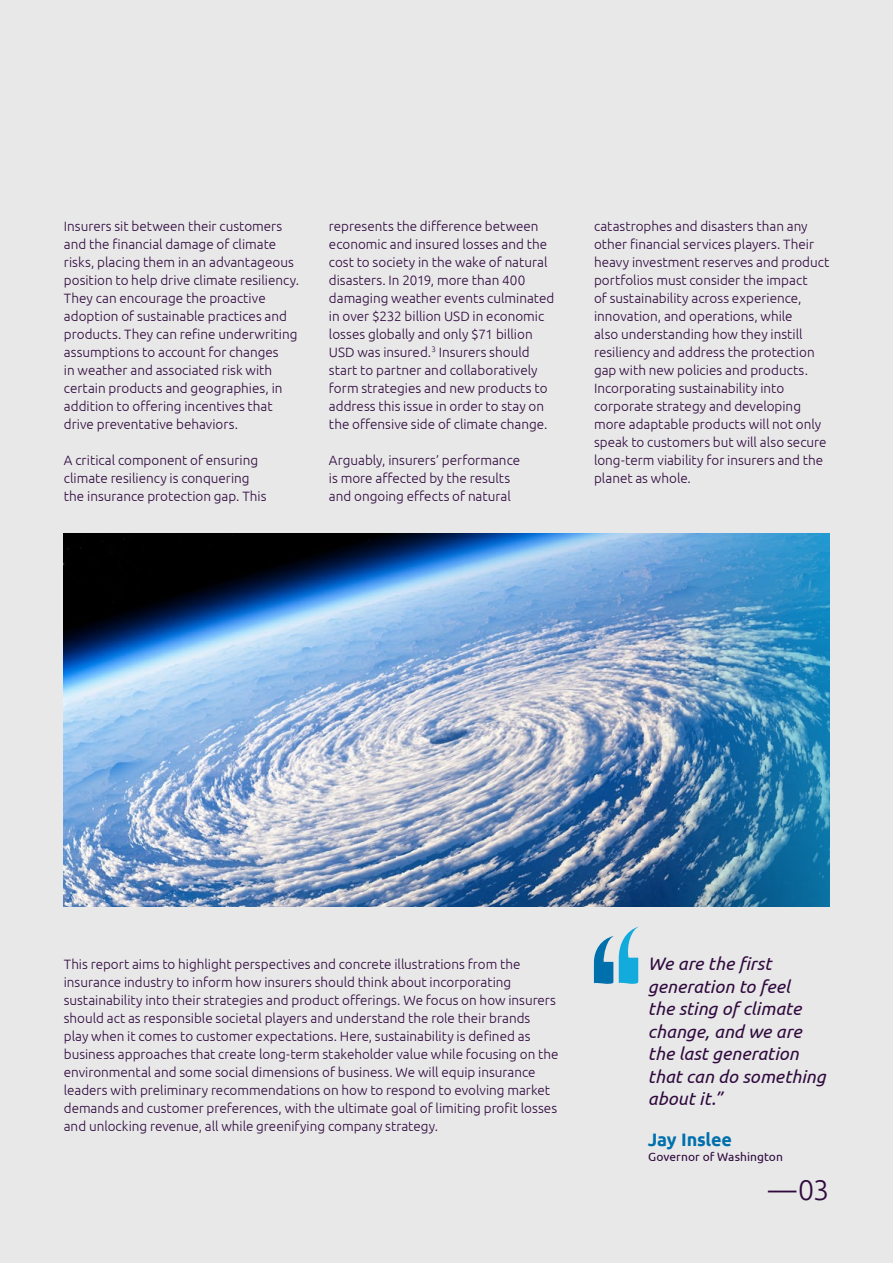
<style>
.page{position:relative;width:893px;height:1263px;background:#e8e8e9}
.page>*{position:absolute;margin:0;border:0;box-sizing:border-box;transform-origin:0 0}
.t1{font:300 28.5px "Ubuntu";color:#300a3d}
.t2{font:italic 18px/22.5px "Ubuntu";letter-spacing:.005em;color:#300a3d}
.t3{font:700 18px "Ubuntu";letter-spacing:-.01em;color:#0070ad}
.t4{font:300 13.5px/18px "Ubuntu";color:#300a3d}
.t5{font:12px "Ubuntu";letter-spacing:.005em;color:#300a3d}
</style>
<div class="page">
<img style="left:64px;top:533px;width:360px;height:373px">
<img style="left:424px;top:533px;width:405px;height:373px">
<svg style="left:594px;top:926px;width:45px;height:58px"></svg>
<p class="t4" style="left:64px;top:216px;width:237px">Insurers sit between their customers and the financial damage of climate risks, placing them in an advantageous position to help drive climate resiliency.<br>They can encourage the proactive adoption of sustainable practices and products. They can refine underwriting assumptions to account for changes<br>in weather and associated risk with certain products and geographies, in addition to offering incentives that drive preventative behaviors.</p>
<p class="t4" style="left:64px;top:450px;width:204px">A critical component of ensuring climate resiliency is conquering the insurance protection gap. This</p>
<p class="t4" style="left:329px;top:216px;width:227px">represents the difference between economic and insured losses and the cost to society in the wake of natural disasters. In 2019, more than 400 damaging weather events culminated in over $232 billion USD in economic losses globally and only $71 billion USD was insured.<sup>3</sup> Insurers should start to partner and collaboratively form strategies and new products to address this issue in order to stay on the offensive side of climate change.</p>
<p class="t4" style="left:329px;top:450px;width:193px">Arguably, insurers’ performance is more affected by the results and ongoing effects of natural</p>
<p class="t4" style="left:594px;top:216px;width:237px">catastrophes and disasters than any other financial services players. Their heavy investment reserves and product portfolios must consider the impact<br>of sustainability across experience, innovation, and operations, while<br>also understanding how they instill resiliency and address the protection gap with new policies and products.<br>Incorporating sustainability into corporate strategy and developing more adaptable products will not only speak to customers but will also secure long-term viability for insurers and the planet as whole.</p>
<p class="t4" style="left:64px;top:954px;width:496px">This report aims to highlight perspectives and concrete illustrations from the insurance industry to inform how insurers should think about incorporating sustainability into their strategies and product offerings. We focus on how insurers should act as responsible societal players and understand the role their brands<br>play when it comes to customer expectations. Here, sustainability is defined as business approaches that create long-term stakeholder value while focusing on the environmental and some social dimensions of business. We will equip insurance leaders with preliminary recommendations on how to respond to evolving market demands and customer preferences, with the ultimate goal of limiting profit losses and unlocking revenue, all while greenifying company strategy.</p>
<h2 class="t2" style="left:648px;top:952px;width:179px">We are the first generation to feel<br>the sting of climate change, and we are the last generation that can do something about it.”</h2>
<h2 class="t3" style="left:648px;top:1128px;width:86px">Jay Inslee</h2>
<p class="t5" style="left:648px;top:1149px;width:136px">Governor of Washington</p>
<h1 class="t1" style="left:768px;top:1173px;width:63px">—03</h1>
</div>
